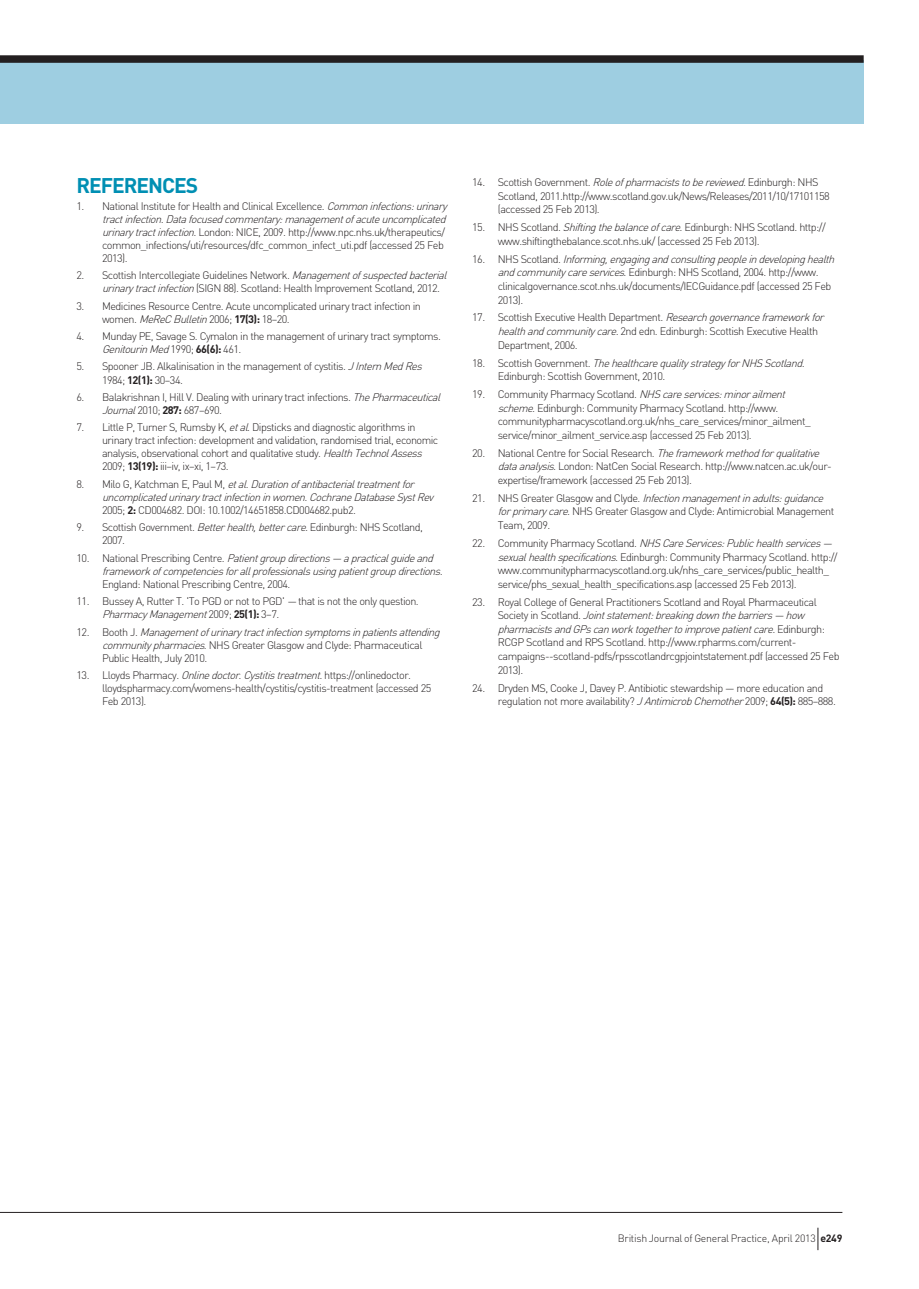
<style>
.page{position:relative;width:919px;height:1289px;background:#fff}
.page>*{position:absolute;margin:0;border:0;box-sizing:border-box;transform-origin:0 0}
.t1{font:700 21px "DIN";letter-spacing:-.05em;color:#008fb3}
.t2{font:300 10.8px/13.6px "DIN";letter-spacing:-.05em;color:#231f20}
.t3{font:italic 300 10.8px/13px "DIN";color:#231f20}
.t4{font:300 10.5px "DIN";letter-spacing:-.025em;color:#231f20}
.s1{font-style:italic}
.s2{font-weight:700}
.s3{font-style:normal}
.s4{font-weight:700;font-style:normal}
</style>
<div class="page">
<div style="left:0;top:60px;width:863px;height:64px;background:#9ecee1"></div>
<div style="left:0;top:55px;width:863px;height:8px;background:#231f20"></div>
<hr style="left:0;top:1211px;width:842px;height:1px;background:#231f20">
<svg style="left:817px;top:1227px;width:1px;height:23px"></svg>
<h1 class="t1" style="left:77px;top:171px;width:123px">REFERENCES</h1>
<p class="t2" style="left:102px;top:199px;width:349px;line-height:13px;text-indent:-26px">1. National Institute for Health and Clinical Excellence. <span class="s1">Commoninfections:urinary tractinfection.Datafocusedcommentary:managementofacuteuncomplicated urinarytractinfection.</span>London: NICE, 2009. http://www.npc.nhs.uk/therapeutics/ common_infections/uti/resources/dfc_common_infect_uti.pdf (accessed 25 Feb 2013).</p>
<p class="t2" style="left:102px;top:269px;width:349px;line-height:13px;text-indent:-26px">2. Scottish Intercollegiate Guidelines Network. <span class="s1">Managementofsuspectedbacterial urinarytractinfection</span>(SIGN 88). Scotland: Health Improvement Scotland, 2012.</p>
<p class="t2" style="left:102px;top:299px;width:320px;line-height:13px;text-indent:-26px">3. Medicines Resource Centre. Acute uncomplicated urinary tract infection in women. <span class="s1">MeReCBulletin</span>2006; <span class="s2">17(3):</span> 18–20.</p>
<p class="t2" style="left:102px;top:329px;width:340px;line-height:13px;text-indent:-26px">4. Munday PE, Savage S. Cymalon in the management of urinary tract symptoms.<br><span class="s1">GenitourinMed</span>1990; <span class="s2">66(6):</span> 461.</p>
<p class="t2" style="left:102px;top:360px;width:325px;line-height:13px;text-indent:-26px">5. Spooner JB. Alkalinisation in the management of cystitis. <span class="s1">JInternMedRes<br></span>1984; <span class="s2">12(1):</span> 30–34.</p>
<p class="t2" style="left:102px;top:390px;width:343px;line-height:13px;text-indent:-26px">6. Balakrishnan I, Hill V. Dealing with urinary tract infections. <span class="s1">ThePharmaceutical<br>Journal</span>2010; <span class="s2">287:</span> 687–690.</p>
<p class="t2" style="left:102px;top:421px;width:337px;line-height:13px;text-indent:-26px">7. Little P, Turner S, Rumsby K, <span class="s1">etal</span>. Dipsticks and diagnostic algorithms in urinary tract infection: development and validation, randomised trial, economic analysis, observational cohort and qualitative study. <span class="s1">HealthTechnolAssess </span>2009; <span class="s2">13(19):</span> iii–iv, ix–xi, 1–73.</p>
<p class="t3" style="left:102px;top:477px;width:336px;text-indent:-26px"><span class="s3">8 . M i l o G , K a t c h m a n E , P a u l M ,</span> etal<span class="s3">.</span> Durationofantibacterialtreatmentfor uncomplicatedurinarytractinfectioninwomen. CochraneDatabaseSystRev<br><span class="s3">2005;</span> <span class="s4">2:</span> <span class="s3">CD004682. DOI: 10.1002/14651858.CD004682.pub2.</span></p>
<p class="t2" style="left:102px;top:520px;width:322px;line-height:13px;text-indent:-26px">9. Scottish Government. <span class="s1">Betterhealth,bettercare.</span>Edinburgh: NHS Scotland,<br>2007.</p>
<p class="t3" style="left:102px;top:551px;width:345px;text-indent:-26px"><span class="s3">1 0 . N a t i o n a l P re s c r i b i n g C e n t re .</span> Patientgroupdirections— apracticalguideand frameworkofcompetenciesforallprofessionalsusingpatientgroupdirections.</p>
<p class="t2" style="left:102px;top:577px;width:190px">England: National Prescribing Centre, 2004.</p>
<p class="t2" style="left:102px;top:594px;width:318px;line-height:13px;text-indent:-26px">11. Bussey A, Rutter T. 'To PGD or not to PGD' <span class="s1">—</span> that is not the only question.<br><span class="s1">PharmacyManagement</span>2 0 0 9 ; <span class="s2">2 5 ( 1 ) :</span> 3 – 7 .</p>
<p class="t3" style="left:102px;top:625px;width:342px;text-indent:-26px"><span class="s3">1 2 . B o o t h J .</span> Managementofurinarytractinfectionsymptomsinpatientsattending communitypharmacies<span class="s3">. NHS Greater Glasgow and Clyde: Pharmaceutical<br>Public Health, July 2010.</span></p>
<p class="t2" style="left:102px;top:668px;width:331px;line-height:13px;text-indent:-26px">13. Lloyds Pharmacy. <span class="s1">Onlinedoctor.Cystitistreatment.</span>https://onlinedoctor. lloydspharmacy.com/womens-health/cystitis/cystitis-treatment (accessed 25<br>Feb 2013).</p>
<p class="t2" style="left:497px;top:175px;width:333px;text-indent:-26px">14. Scottish Government. <span class="s1">Roleofpharmaciststobereviewed.</span>Edinburgh: NHS<br>Scotland, 2011.http://www.scotland.gov.uk/News/Releases/2011/10/17101158 (accessed 25 Feb 2013).</p>
<p class="t2" style="left:497px;top:220px;width:329px;text-indent:-26px">15. NHS Scotland. <span class="s1">Shiftingthebalanceofcare.</span>Edinburgh: NHS Scotland. http:// www.shiftingthebalance.scot.nhs.uk/ (accessed 25 Feb 2013).</p>
<p class="t2" style="left:497px;top:252px;width:341px;text-indent:-26px">1 6 . N H S S c o t l a n d . <span class="s1">Informing,engagingandconsultingpeopleindevelopinghealth andcommunitycareservices</span>. Edinburgh: NHS Scotland, 2004. http://www. clinicalgovernance.scot.nhs.uk/documents/IECGuidance.pdf (accessed 25 Feb 2013).</p>
<p class="t2" style="left:497px;top:311px;width:331px;text-indent:-26px">17. Scottish Executive Health Department. <span class="s1">Researchgovernanceframeworkfor healthandcommunitycare.</span>2nd edn. Edinburgh: Scottish Executive Health<br>Department, 2006.</p>
<p class="t2" style="left:497px;top:356px;width:312px;text-indent:-26px">1 8 . S c o t t i s h G o v e r n m e n t . <span class="s1">ThehealthcarequalitystrategyforNHSScotland.<br></span>Edinburgh: Scottish Government, 2010.</p>
<p class="t2" style="left:497px;top:387px;width:314px;text-indent:-26px">19. Community Pharmacy Scotland. <span class="s1">NHScareservices:minorailment scheme.</span>Edinburgh: Community Pharmacy Scotland. http://www. communitypharmacyscotland.org.uk/nhs_care_services/minor_ailment_ service/minor_ailment_service.asp (accessed 25 Feb 2013).</p>
<p class="t2" style="left:497px;top:446px;width:335px;text-indent:-26px">20. National Centre for Social Research. <span class="s1">Theframeworkmethodforqualitative dataanalysis.</span>London: NatCen Social Research. http://www.natcen.ac.uk/our&shy;expertise/framework (accessed 25 Feb 2013).</p>
<p class="t2" style="left:497px;top:491px;width:338px;text-indent:-26px">2 1 . N H S G re a t e r G l a s g ow a n d C lyd e . <span class="s1">Infectionmanagementinadults:guidance forprimarycare.</span>NHS Greater Glasgow and Clyde: Antimicrobial Management<br>Team, 2009.</p>
<p class="t2" style="left:497px;top:536px;width:341px;text-indent:-26px">2 2 . C o m m u n i ty P h a r m a cy S c o t la n d . <span class="s1">NHSCareServices:Publichealthservices— sexualhealthspecifications.</span>Edinburgh: Community Pharmacy Scotland. http:// www.communitypharmacyscotland.org.uk/nhs_care_services/public_health_ service/phs_sexual_health_specifications.asp (accessed 25 Feb 2013).</p>
<p class="t2" style="left:497px;top:594px;width:343px;text-indent:-26px">23. Royal College of General Practitioners Scotland and Royal Pharmaceutical<br>S o c i e t y i n S c o t l a n d . <span class="s1">Jointstatement:breakingdownthebarriers— how pharmacistsandGPscanworktogethertoimprovepatientcare.</span>E d i n b u r g h :<br>RCGP Scotland and RPS Scotland. http://www.rpharms.com/current&shy;campaigns--scotland-pdfs/rpsscotlandrcgpjointstatement.pdf (accessed 25 Feb 2013).</p>
<p class="t2" style="left:497px;top:680px;width:339px;text-indent:-26px">24. Dryden MS, Cooke J, Davey P. Antibiotic stewardship — more education and regulation not more availability? <span class="s1">JAntimicrobChemother</span>2009; <span class="s2">64(5):</span> 885–888.</p>
<p class="t4" style="left:617px;top:1232px;width:226px">British Journal of General Practice, April 2013 <span class="s2">e249</span></p>
</div>
